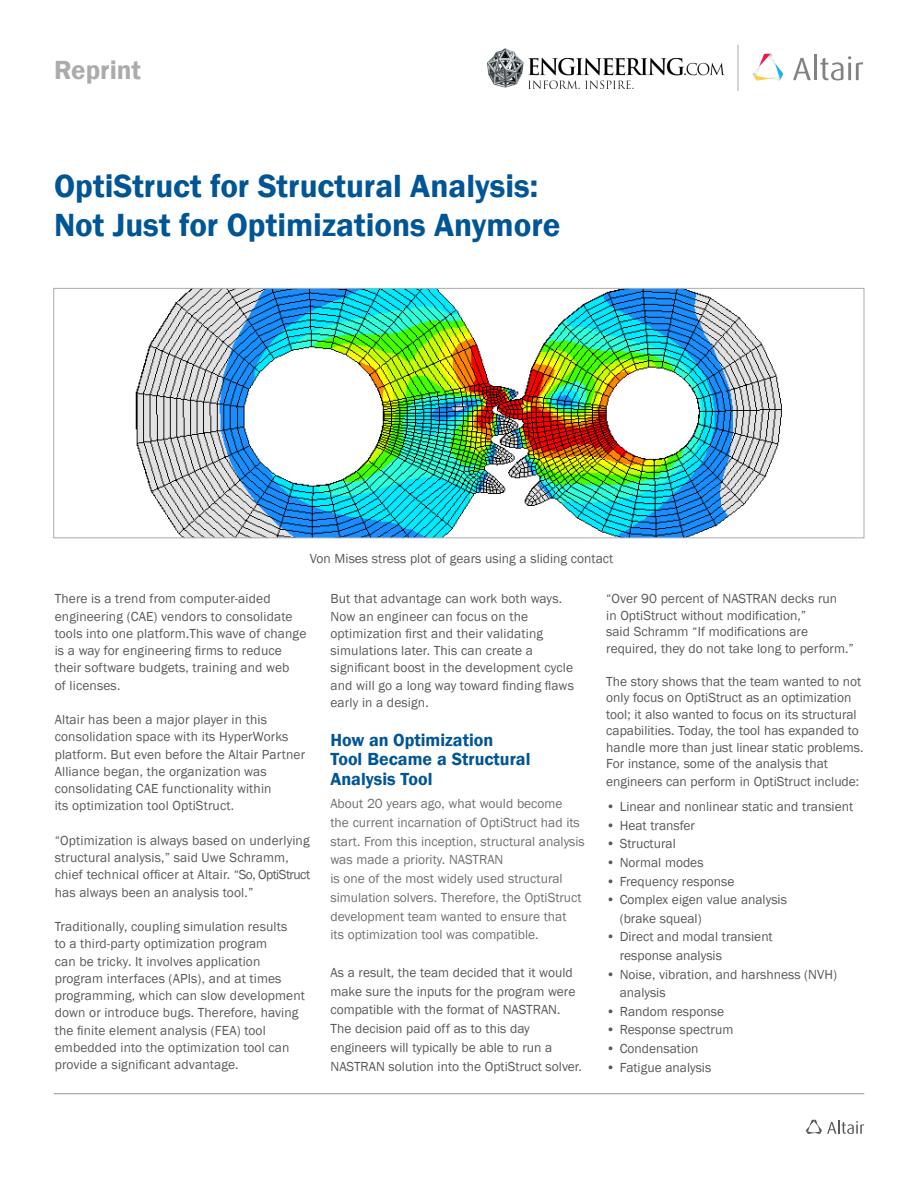
<style>
.page{position:relative;width:918px;height:1188px;background:#fff}
.page>*{position:absolute;margin:0;border:0;box-sizing:border-box;transform-origin:0 0}
.t1{font:600 33px "Franklin Gothic";color:#005596}
.Sub_title{font:600 27px "Franklin Gothic";color:#aaabac}
.Sub_title-2{font:600 18px "Franklin Gothic";color:#005596}
.t2{font:13.5px/17.2px "Franklin Gothic";letter-spacing:.01em;color:#58595b}
.body_text{font:13.5px/16.6px "Franklin Gothic";color:#58585a}
.body{font:13.5px/18.8px "Franklin Gothic";color:#716f70}
.body_text-2{font:13.5px/18.8px "Franklin Gothic";color:#57585a}
.s1{color:#57585a}
</style>
<div class="page">
<svg style="left:793px;top:58px;width:18px;height:22px"></svg>
<hr style="left:814px;top:55px;width:3px;height:25px;background:#808284">
<svg style="left:820px;top:56px;width:43px;height:24px"></svg>
<svg style="left:752px;top:54px;width:31px;height:27px"></svg>
<img style="left:135px;top:290px;width:647px;height:246px">
<div style="left:53px;top:288px;width:811px;height:250px;border:1px solid #aaabac"></div>
<svg style="left:806px;top:1120px;width:58px;height:14px"></svg>
<hr style="left:54px;top:1094px;width:810px;height:1px;background:#939598">
<img style="left:487px;top:49px;width:238px;height:40px">
<hr style="left:738px;top:45px;width:1px;height:46px;background:#aaabac">
<p class="Sub_title" style="left:54px;top:54px;width:89px">Reprint</p>
<p class="t1" style="left:54px;top:166px;width:486px">OptiStruct for Structural Analysis:</p>
<p class="t1" style="left:54px;top:205px;width:508px">Not Just for Optimizations Anymore</p>
<p class="body_text-2" style="left:310px;top:550px;width:305px">Von Mises stress plot of gears using a sliding contact</p>
<p class="t2" style="left:55px;top:591px;width:253px">There is a trend from computer-aided engineering (CAE) vendors to consolidate tools into one platform.This wave of change is a way for engineering firms to reduce</p>
<p class="t2" style="left:55px;top:660px;width:236px">their software budgets, training and web</p>
<p class="t2" style="left:55px;top:677px;width:67px">of licenses.</p>
<p class="t2" style="left:55px;top:711px;width:252px">Altair has been a major player in this consolidation space with its HyperWorks platform. But even before the Altair Partner Alliance began, the organization was consolidating CAE functionality within</p>
<p class="t2" style="left:55px;top:798px;width:181px">its optimization tool OptiStruct.</p>
<p class="t2" style="left:55px;top:832px;width:257px">“Optimization is always based on underlying structural analysis,” said Uwe Schramm, chief technical officer at Altair. “So, OptiStruct has always been an analysis tool.”</p>
<p class="t2" style="left:55px;top:918px;width:252px">Traditionally, coupling simulation results<br>to a third-party optimization program<br>can be tricky. It involves application program interfaces (APIs), and at times programming, which can slow development down or introduce bugs. Therefore, having the finite element analysis (FEA) tool embedded into the optimization tool can provide a significant advantage.</p>
<p class="t2" style="left:330px;top:591px;width:245px">But that advantage can work both ways.<br>Now an engineer can focus on the optimization first and their validating simulations later. This can create a significant boost in the development cycle and will go a long way toward finding flaws early in a design.</p>
<p class="Sub_title-2" style="left:330px;top:729px;width:164px">How an Optimization</p>
<p class="Sub_title-2" style="left:330px;top:748px;width:202px">Tool Became a Structural</p>
<p class="Sub_title-2" style="left:330px;top:768px;width:104px">Analysis Tool</p>
<p class="body" style="left:330px;top:795px;width:256px">About 20 years ago, what would become<br>the current incarnation of OptiStruct had its start. From this inception, structural analysis was made a priority. NASTRAN</p>
<p class="body" style="left:330px;top:870px;width:253px">is one of the most widely used structural simulation solvers. Therefore, the OptiStruct development team wanted to ensure that</p>
<p class="body" style="left:330px;top:926px;width:210px">its optimization tool was compatible.</p>
<p class="body_text-2" style="left:330px;top:963px;width:246px">As a result, the team decided that it would make sure the inputs for the program were compatible with the format of NASTRAN.</p>
<p class="body_text" style="left:330px;top:1020px;width:223px;line-height:18.8px"><span class="s1">The</span> decision paid off as to this day engineers will typically be able to run a</p>
<p class="body_text" style="left:330px;top:1058px;width:253px">NASTRAN solution into the OptiStruct solver.</p>
<p class="body_text" style="left:606px;top:591px;width:232px">“Over 90 percent of NASTRAN decks run</p>
<p class="body_text" style="left:606px;top:607px;width:201px">in OptiStruct without modification,”</p>
<p class="body_text" style="left:606px;top:624px;width:203px">said Schramm “If modifications are</p>
<p class="body_text" style="left:606px;top:640px;width:249px">required, they do not take long to perform.”</p>
<p class="body_text" style="left:606px;top:673px;width:259px">The story shows that the team wanted to not only focus on OptiStruct as an optimization tool; it also wanted to focus on its structural capabilities. Today, the tool has expanded to handle more than just linear static problems.<br>For instance, some of the analysis that engineers can perform in OptiStruct include:</p>
<p class="body_text" style="left:606px;top:799px;width:248px">• Linear and nonlinear static and transient</p>
<p class="body_text" style="left:606px;top:817px;width:90px">• Heat transfer</p>
<p class="body_text" style="left:606px;top:836px;width:71px">• Structural</p>
<p class="body_text" style="left:606px;top:854px;width:99px">• Normal modes</p>
<p class="body_text" style="left:606px;top:873px;width:130px">• Frequency response</p>
<p class="body_text" style="left:620px;top:891px;width:169px;line-height:18.6px;text-indent:-14px">• Complex eigen value analysis (brake squeal)</p>
<p class="body_text" style="left:620px;top:928px;width:155px;line-height:18.6px;text-indent:-14px">• Direct and modal transient response analysis</p>
<p class="body_text" style="left:620px;top:965px;width:219px;line-height:18.6px;text-indent:-14px">• Noise, vibration, and harshness (NVH) analysis</p>
<p class="body_text" style="left:606px;top:1003px;width:119px">• Random response</p>
<p class="body_text" style="left:606px;top:1022px;width:129px">• Response spectrum</p>
<p class="body_text" style="left:606px;top:1040px;width:94px">• Condensation</p>
<p class="body_text" style="left:606px;top:1059px;width:107px">• Fatigue analysis</p>
</div>
